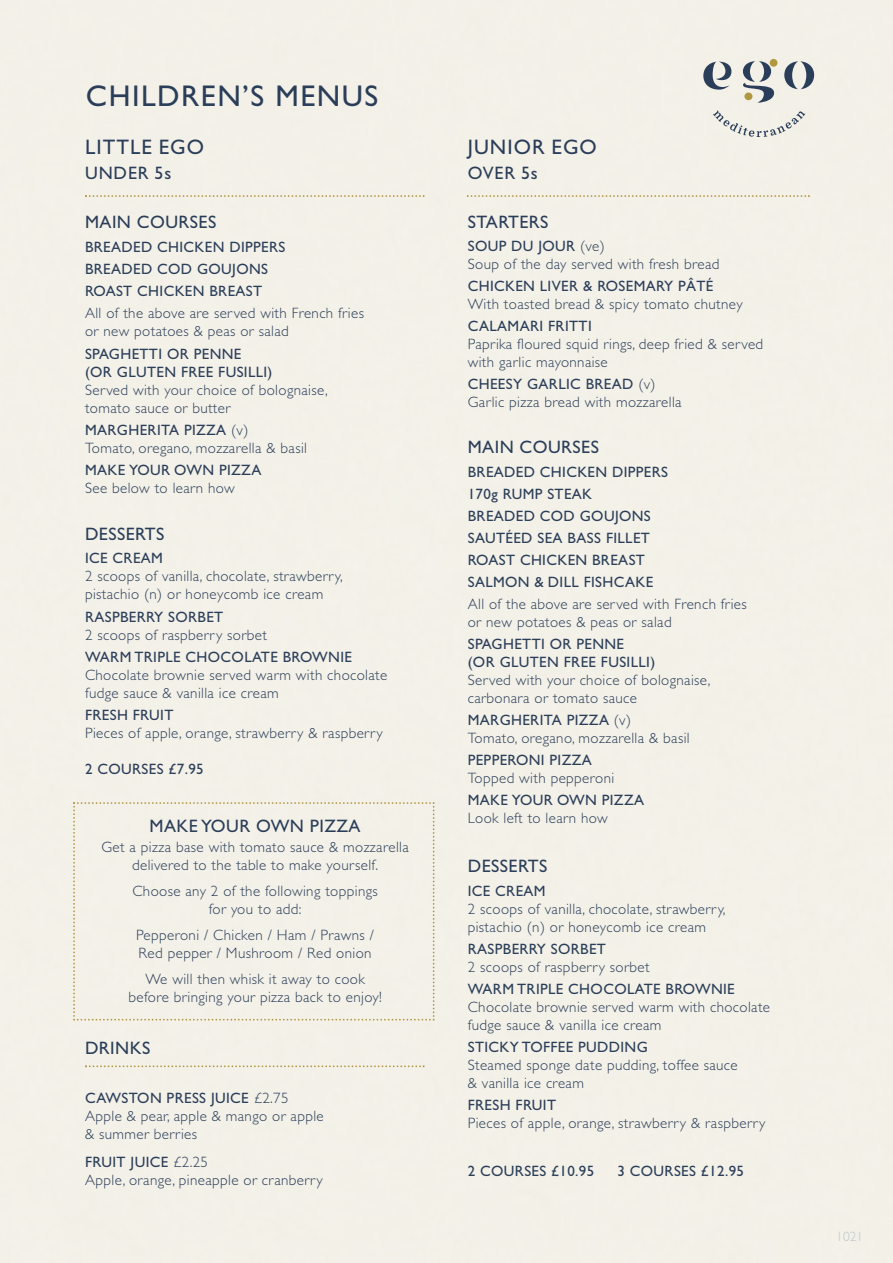
<style>
.page{position:relative;width:893px;height:1263px;background:#fff}
.page>*{position:absolute;margin:0;border:0;box-sizing:border-box;transform-origin:0 0}
.t1{font:30px "Gill Sans";letter-spacing:.05em;color:#2b3e59}
.t2{font:21px "Gill Sans";letter-spacing:.05em;color:#2b3e59}
.t3{font:18px "Gill Sans";letter-spacing:.025em;color:#2b3e59}
.t4{font:300 15px/18px "Gill Sans";letter-spacing:.025em;color:#2b3e59}
.t5{font:15px/22px "Gill Sans";letter-spacing:.025em;color:#2b3e59}
.t6{font:300 13.5px "Gill Sans";color:#bfc5cd}
.s1{font-weight:400}
</style>
<div class="page">
<svg style="left:85px;top:195px;width:340px;height:2px"></svg>
<svg style="left:85px;top:1065px;width:340px;height:2px"></svg>
<svg style="left:467px;top:195px;width:343px;height:2px"></svg>
<svg style="left:703px;top:61px;width:111px;height:76px;background:#d0d2cf"></svg>
<div style="left:744px;top:93px;width:8px;height:7px;background:#b29741;border-radius:50%"></div>
<div style="left:770px;top:59px;width:7px;height:8px;background:#b29741;border-radius:50%"></div>
<div style="left:73px;top:802px;width:362px;height:218px;background:#f3f1e8"></div>
<h1 class="t1" style="left:86px;top:78px;width:294px">CHILDREN’S MENUS</h1>
<h2 class="t2" style="left:85px;top:135px;width:121px">LITTLE EGO</h2>
<p class="t3" style="left:85px;top:163px;width:88px">UNDER 5s</p>
<p class="t3" style="left:85px;top:211px;width:133px">MAIN COURSES</p>
<p class="t5" style="left:85px;top:235px;width:202px">BREADED CHICKEN DIPPERS<br>BREADED COD GOUJONS<br>ROAST CHICKEN BREAST</p>
<p class="t4" style="left:85px;top:304px;width:280px">All of the above are served with French fries or new potatoes &amp; peas or salad</p>
<p class="t5" style="left:85px;top:344px;width:189px;line-height:18px">SPAGHETTI OR PENNE<br>(OR GLUTEN FREE FUSILLI)</p>
<p class="t4" style="left:85px;top:380px;width:244px">Served with your choice of bolognaise, tomato sauce or butter</p>
<p class="t4" style="left:85px;top:421px;width:223px"><span class="s1">MARGHERITA PIZZA</span> (v)<br>Tomato, oregano, mozzarella &amp; basil</p>
<p class="t5" style="left:85px;top:459px;width:178px">MAKE YOUR OWN PIZZA</p>
<p class="t4" style="left:85px;top:479px;width:151px">See below to learn how</p>
<p class="t3" style="left:85px;top:523px;width:81px">DESSERTS</p>
<p class="t5" style="left:85px;top:547px;width:79px">ICE CREAM</p>
<p class="t4" style="left:85px;top:567px;width:259px">2 scoops of vanilla, chocolate, strawberry, pistachio (n) or honeycomb ice cream</p>
<p class="t5" style="left:85px;top:605px;width:140px">RASPBERRY SORBET</p>
<p class="t4" style="left:85px;top:625px;width:183px">2 scoops of raspberry sorbet</p>
<p class="t5" style="left:85px;top:646px;width:268px">WARM TRIPLE CHOCOLATE BROWNIE</p>
<p class="t4" style="left:85px;top:666px;width:304px">Chocolate brownie served warm with chocolate fudge sauce &amp; vanilla ice cream</p>
<p class="t5" style="left:85px;top:704px;width:90px">FRESH FRUIT</p>
<p class="t4" style="left:85px;top:724px;width:299px">Pieces of apple, orange, strawberry &amp; raspberry</p>
<p class="t5" style="left:85px;top:757px;width:120px">2 COURSES £7.95</p>
<p class="t3" style="left:150px;top:815px;width:212px">MAKE YOUR OWN PIZZA</p>
<p class="t4" style="left:101px;top:837px;width:309px;text-align:center">Get a pizza base with tomato sauce &amp; mozzarella delivered to the table to make yourself.</p>
<p class="t4" style="left:132px;top:882px;width:247px;text-align:center">Choose any 2 of the following toppings for you to add:</p>
<p class="t4" style="left:136px;top:926px;width:239px">Pepperoni / Chicken / Ham / Prawns /<br>Red pepper / Mushroom / Red onion</p>
<p class="t4" style="left:128px;top:970px;width:255px;text-align:center">We will then whisk it away to cook before bringing your pizza back to enjoy!</p>
<p class="t3" style="left:85px;top:1037px;width:67px">DRINKS</p>
<p class="t4" style="left:85px;top:1088px;width:240px"><span class="s1">CAWSTON PRESS JUICE</span> £2.75<br>Apple &amp; pear, apple &amp; mango or apple &amp; summer berries</p>
<p class="t4" style="left:85px;top:1152px;width:239px"><span class="s1">FRUIT JUICE</span> £2.25<br>Apple, orange, pineapple or cranberry</p>
<h2 class="t2" style="left:468px;top:135px;width:131px">JUNIOR EGO</h2>
<p class="t3" style="left:468px;top:163px;width:72px">OVER 5s</p>
<p class="t3" style="left:468px;top:211px;width:82px">STARTERS</p>
<p class="t4" style="left:468px;top:237px;width:253px"><span class="s1">SOUP DU JOUR</span> (ve)<br>Soup of the day served with fresh bread</p>
<p class="t5" style="left:468px;top:275px;width:247px">CHICKEN LIVER &amp; ROSEMARY PÂTÉ</p>
<p class="t4" style="left:468px;top:295px;width:276px">With toasted bread &amp; spicy tomato chutney</p>
<p class="t5" style="left:468px;top:315px;width:126px">CALAMARI FRITTI</p>
<p class="t4" style="left:468px;top:335px;width:297px">Paprika floured squid rings, deep fried &amp; served with garlic mayonnaise</p>
<p class="t4" style="left:468px;top:375px;width:215px"><span class="s1">CHEESY GARLIC BREAD</span> (v)<br>Garlic pizza bread with mozzarella</p>
<p class="t3" style="left:468px;top:437px;width:133px">MAIN COURSES</p>
<p class="t5" style="left:468px;top:461px;width:202px">BREADED CHICKEN DIPPERS<br>170g RUMP STEAK<br>BREADED COD GOUJONS<br>SAUTÉED SEA BASS FILLET<br>ROAST CHICKEN BREAST<br>SALMON &amp; DILL FISHCAKE</p>
<p class="t4" style="left:468px;top:595px;width:280px">All of the above are served with French fries or new potatoes &amp; peas or salad</p>
<p class="t5" style="left:468px;top:635px;width:189px;line-height:18px">SPAGHETTI OR PENNE<br>(OR GLUTEN FREE FUSILLI)</p>
<p class="t4" style="left:468px;top:671px;width:244px">Served with your choice of bolognaise, carbonara or tomato sauce</p>
<p class="t4" style="left:468px;top:711px;width:223px"><span class="s1">MARGHERITA PIZZA</span> (v)<br>Tomato, oregano, mozzarella &amp; basil</p>
<p class="t5" style="left:468px;top:749px;width:126px">PEPPERONI PIZZA</p>
<p class="t4" style="left:468px;top:769px;width:148px">Topped with pepperoni</p>
<p class="t5" style="left:468px;top:789px;width:178px">MAKE YOUR OWN PIZZA</p>
<p class="t4" style="left:468px;top:809px;width:142px">Look left to learn how</p>
<p class="t3" style="left:468px;top:855px;width:81px">DESSERTS</p>
<p class="t5" style="left:468px;top:879px;width:79px">ICE CREAM</p>
<p class="t4" style="left:468px;top:899px;width:259px">2 scoops of vanilla, chocolate, strawberry, pistachio (n) or honeycomb ice cream</p>
<p class="t5" style="left:468px;top:937px;width:140px">RASPBERRY SORBET</p>
<p class="t4" style="left:468px;top:957px;width:183px">2 scoops of raspberry sorbet</p>
<p class="t5" style="left:468px;top:977px;width:268px">WARM TRIPLE CHOCOLATE BROWNIE</p>
<p class="t4" style="left:468px;top:997px;width:304px">Chocolate brownie served warm with chocolate fudge sauce &amp; vanilla ice cream</p>
<p class="t5" style="left:468px;top:1035px;width:181px">STICKY TOFFEE PUDDING</p>
<p class="t4" style="left:468px;top:1055px;width:271px">Steamed sponge date pudding, toffee sauce &amp; vanilla ice cream</p>
<p class="t5" style="left:468px;top:1093px;width:90px">FRESH FRUIT</p>
<p class="t4" style="left:468px;top:1113px;width:299px">Pieces of apple, orange, strawberry &amp; raspberry</p>
<p class="t5" style="left:468px;top:1160px;width:128px">2 COURSES £10.95</p>
<p class="t5" style="left:617px;top:1160px;width:128px">3 COURSES £12.95</p>
<p class="t6" style="left:836px;top:1229px;width:28px">1021</p>
</div>
